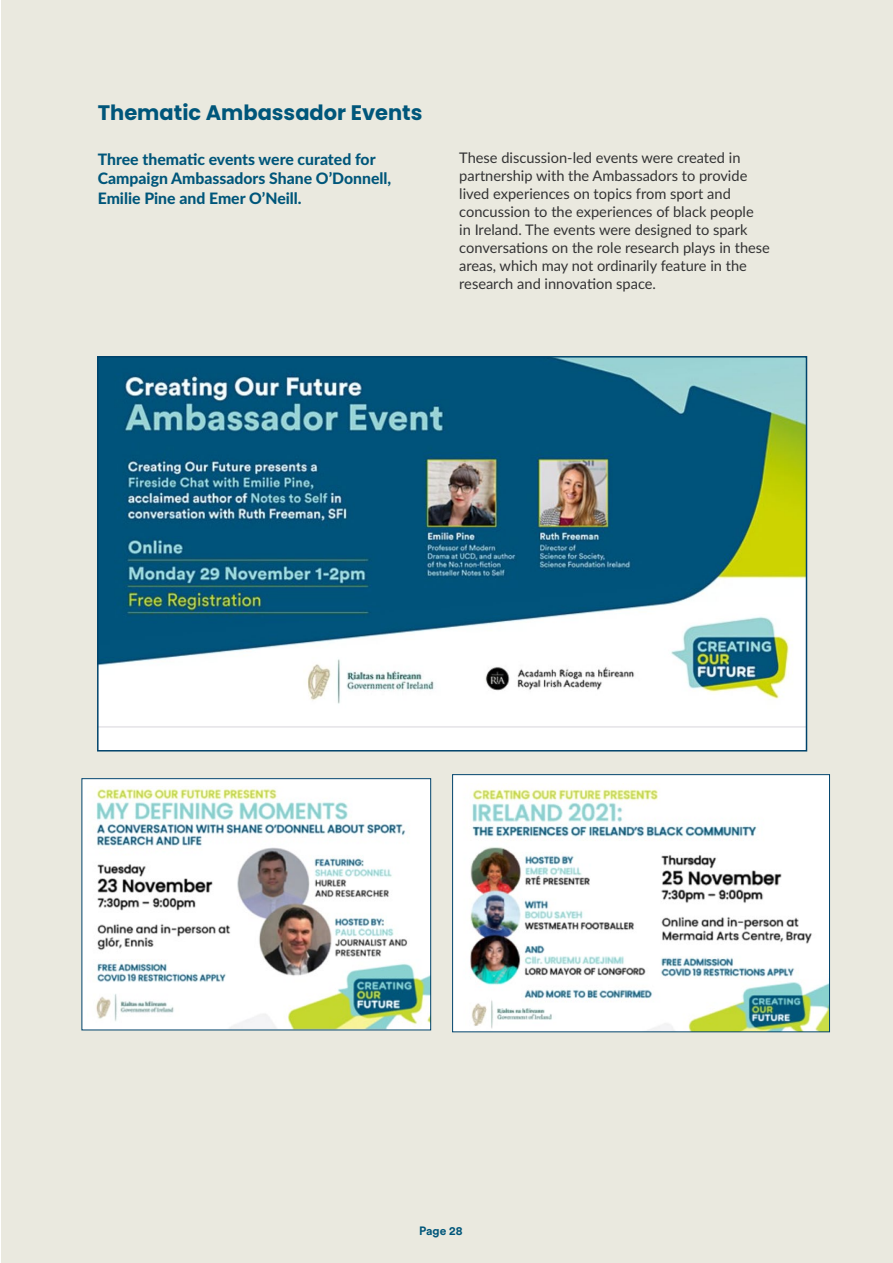
<style>
.page{position:relative;width:893px;height:1263px;background:#fff}
.page>*{position:absolute;margin:0;border:0;box-sizing:border-box;transform-origin:0 0}
.t1{font:700 21px "Poppins";color:#00567a}
.t2{font:800 15.75px/19.5px "Lato";color:#00567a}
.t3{font:14.7px/18px "Lato";color:#333334}
.t4{font:700 12px "Circular Std";color:#00567a}
</style>
<div class="page">
<div style="left:1px;top:0;width:892px;height:1263px;background:#eae9df"></div>
<div style="left:98px;top:357px;width:708px;height:394px;background:#fff"></div>
<img style="left:100px;top:359px;width:704px;height:369px">
<div style="left:97px;top:356px;width:710px;height:395px;border:2px solid #00436b"></div>
<div style="left:82px;top:779px;width:349px;height:251px;background:#fff"></div>
<img style="left:96px;top:786px;width:333px;height:242px">
<div style="left:81px;top:778px;width:350px;height:252px;border:1px solid #00436b"></div>
<div style="left:453px;top:775px;width:376px;height:257px;background:#fff"></div>
<img style="left:470px;top:789px;width:358px;height:241px">
<div style="left:452px;top:774px;width:378px;height:258px;border:1px solid #00436b"></div>
<h1 class="t1" style="left:98px;top:100px;width:326px">Thematic Ambassador Events</h1>
<p class="t2" style="left:98px;top:149px;width:295px">Three thematic events were curated for<br>Campaign Ambassadors Shane O’Donnell,<br>Emilie Pine and Emer O’Neill.</p>
<p class="t3" style="left:459px;top:148px;width:312px">These discussion-led events were created in partnership with the Ambassadors to provide lived experiences on topics from sport and concussion to the experiences of black people<br>in Ireland. The events were designed to spark conversations on the role research plays in these areas, which may not ordinarily feature in the research and innovation space.</p>
<p class="t4" style="left:419px;top:1223px;width:45px">Page 28</p>
</div>
